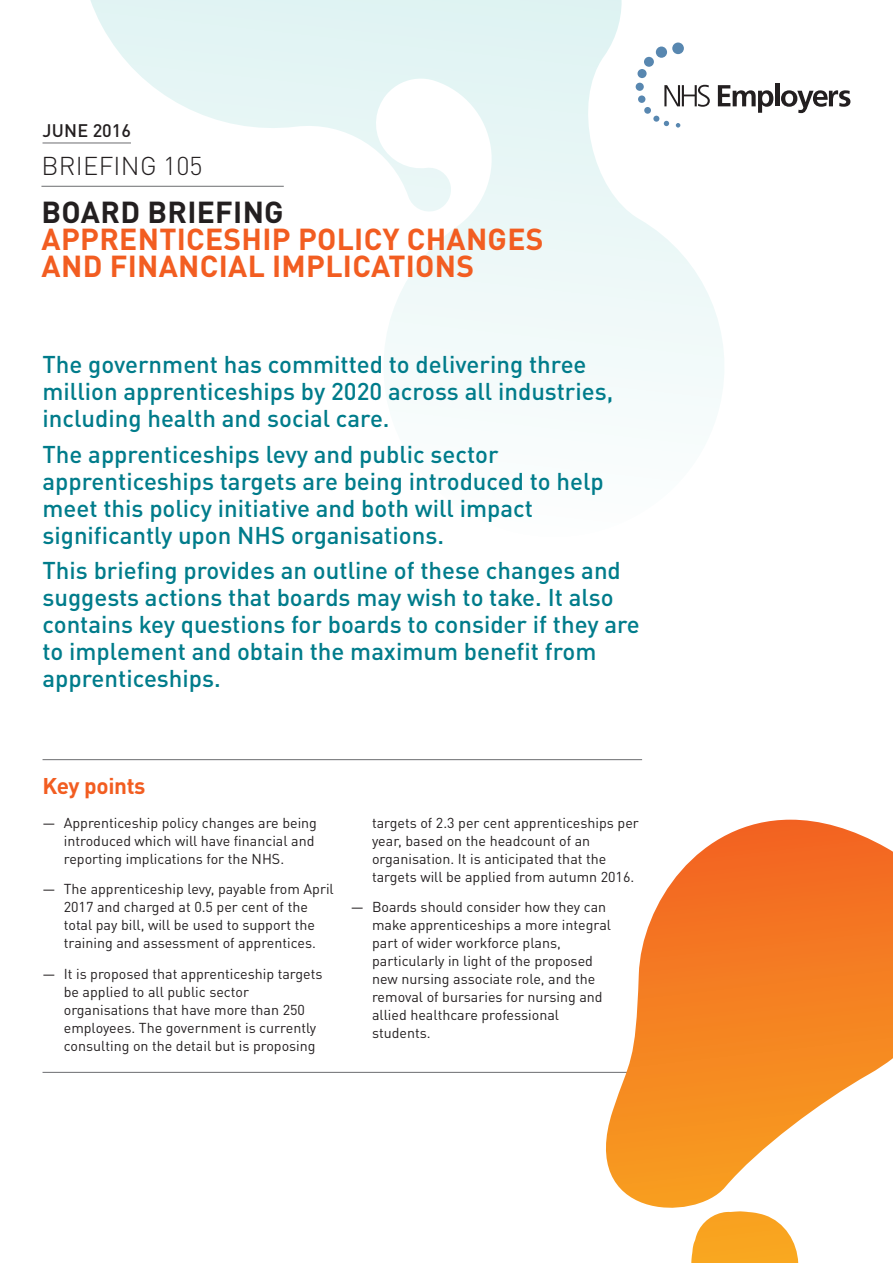
<style>
.page{position:relative;width:893px;height:1263px;background:#fff}
.page>*{position:absolute;margin:0;border:0;box-sizing:border-box;transform-origin:0 0}
.t1{font:700 30px "DINOT";letter-spacing:.01em;color:#f25d21}
.t2{font:700 30px "DINOT";letter-spacing:.01em;color:#231f20}
.t3{font:300 25.5px "DINOT";letter-spacing:.01em;color:#231f20}
.t4{font:500 24px/27px "DINOT";color:#007c8b}
.t5{font:700 22.5px "DINOT";color:#f25d21}
.t6{font:500 18px "DINOT";color:#231f20}
.t7{font:14.25px/18px "DINOT";color:#231f20}
</style>
<div class="page">
<svg style="left:64px;top:0;width:660px;height:408px"></svg>
<hr style="left:43px;top:759px;width:599px;height:1px;background:#6c6d70">
<hr style="left:43px;top:1072px;width:599px;height:1px;background:#6c6d70">
<hr style="left:43px;top:143px;width:88px;height:1px;background:#6c6d70">
<hr style="left:41px;top:186px;width:243px;height:1px;background:#6c6d70">
<svg style="left:691px;top:1223px;width:107px;height:40px;background:#f9ad34"></svg>
<svg style="left:577px;top:820px;width:316px;height:403px"></svg>
<svg style="left:664px;top:85px;width:46px;height:22px"></svg>
<svg style="left:718px;top:85px;width:55px;height:28px"></svg>
<hr style="left:775px;top:84px;width:4px;height:22px;background:#231f20">
<svg style="left:781px;top:90px;width:69px;height:23px"></svg>
<svg style="left:676px;top:123px;width:4px;height:5px"></svg>
<div style="left:636px;top:83px;width:8px;height:8px;background:#5887b0;border-radius:50%"></div>
<div style="left:637px;top:69px;width:10px;height:9px;background:#5887b0;border-radius:50%"></div>
<div style="left:644px;top:57px;width:10px;height:10px;background:#5887b0;border-radius:50%"></div>
<div style="left:656px;top:47px;width:11px;height:11px;background:#5887b0;border-radius:50%"></div>
<svg style="left:653px;top:116px;width:16px;height:10px"></svg>
<div style="left:644px;top:107px;width:7px;height:7px;background:#5887b0;border-radius:50%"></div>
<div style="left:638px;top:95px;width:7px;height:8px;background:#5887b0;border-radius:50%"></div>
<div style="left:672px;top:43px;width:12px;height:11px;background:#5887b0;border-radius:50%"></div>
<p class="t6" style="left:43px;top:119px;width:90px">june 2016</p>
<h2 class="t3" style="left:42px;top:150px;width:162px">BRIEFING 105</h2>
<h1 class="t2" style="left:42px;top:192px;width:244px">BOARD BRIEFING</h1>
<h1 class="t1" style="left:42px;top:219px;width:77px">APPREN</h1>
<h1 class="t1" style="left:159px;top:219px;width:386px">TICESHI P POLICY CHANGES</h1>
<h1 class="t1" style="left:42px;top:246px;width:21px">AND</h1>
<h1 class="t1" style="left:110px;top:246px;width:18px">FINAN</h1>
<h1 class="t1" style="left:200px;top:246px;width:276px">CIAL I MPLICATIONS</h1>
<h3 class="t4" style="left:43px;top:351px;width:572px">The government has committed to delivering three million apprenticeships by 2020 across all industries, including health and social care.</h3>
<h3 class="t4" style="left:43px;top:440px;width:563px">The apprenticeships levy and public sector apprenticeships targets are being introduced to help meet this policy initiative and both will impact significantly upon NHS organisations.</h3>
<h3 class="t4" style="left:43px;top:557px;width:599px">This briefing provides an outline of these changes and suggests actions that boards may wish to take. It also contains key questions for boards to consider if they are to implement and obtain the maximum benefit from apprenticeships.</h3>
<h3 class="t5" style="left:43px;top:771px;width:105px">KEY POINTS</h3>
<p class="t7" style="left:64px;top:813px;width:255px;text-indent:-21px">— Apprenticeship policy changes are being introduced which will have financial and reporting implications for the NHS.</p>
<p class="t7" style="left:43px;top:880px;width:293px;text-align:center">— The apprenticeship levy, payable from April 2017 and charged at 0.5 per cent of the<br>total pay bill, will be used to support the training and assessment of apprentices.</p>
<p class="t7" style="left:64px;top:965px;width:260px;text-indent:-21px">— It is proposed that apprenticeship targets be applied to all public sector organisations that have more than 250 employees. The government is currently consulting on the detail but is proposing</p>
<p class="t7" style="left:372px;top:813px;width:268px">targets of 2.3 per cent apprenticeships per year, based on the headcount of an organisation. It is anticipated that the targets will be applied from autumn 2016.</p>
<p class="t7" style="left:372px;top:898px;width:240px;text-indent:-21px">— Boards should consider how they can make apprenticeships a more integral part of wider workforce plans, particularly in light of the proposed new nursing associate role, and the removal of bursaries for nursing and allied healthcare professional students.</p>
</div>
